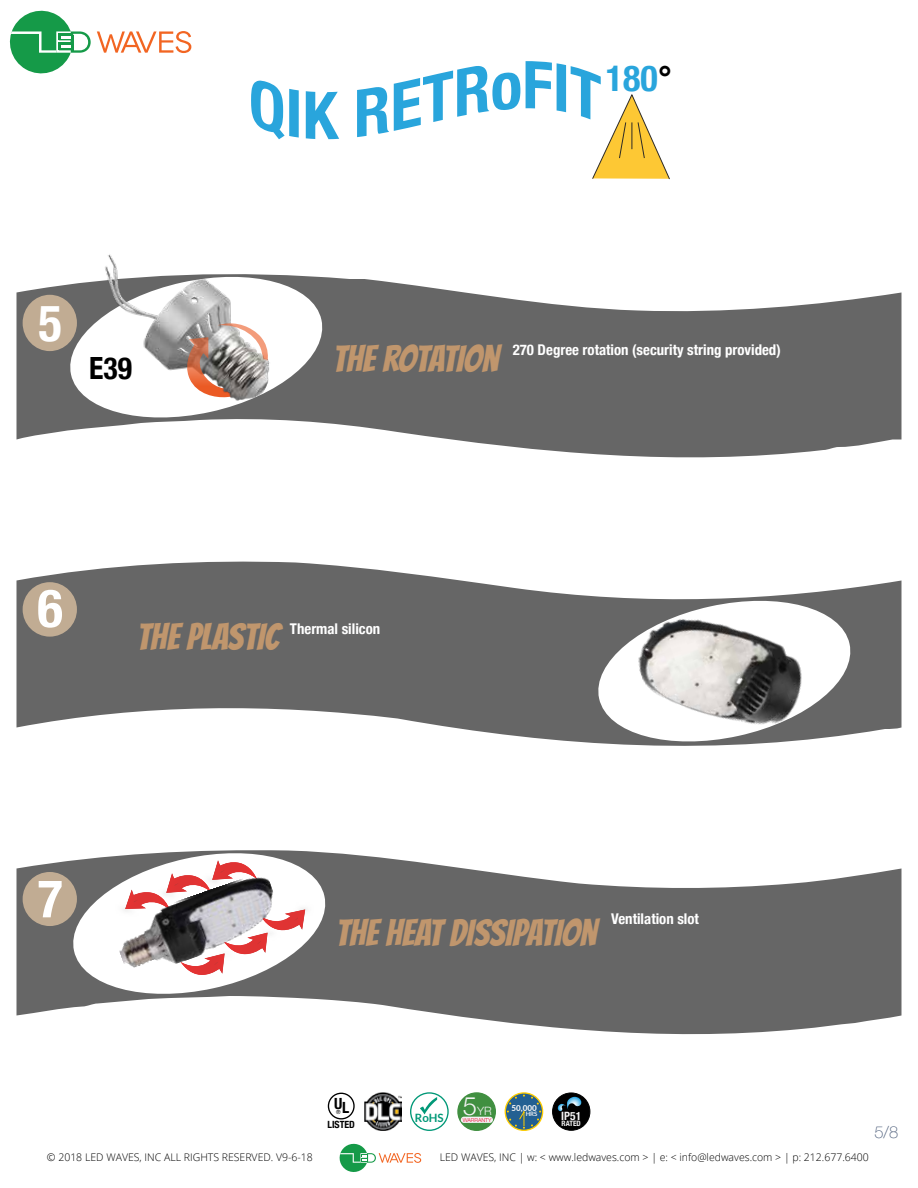
<style>
.page{position:relative;width:918px;height:1188px;background:#fff}
.page>*{position:absolute;margin:0;border:0;box-sizing:border-box;transform-origin:0 0}
.t1{font:700 condensed 52.8px "Helvetica Neue";color:#fff}
.t2{font:700 condensed 52.35px "Helvetica Neue";color:#fff}
.t3{font:700 condensed 50.7px "Helvetica Neue";color:#fff;scale:.96 1}
.t4{font:37.05px "Bangers";color:#c0966d}
.t5{font:700 condensed 36px "Helvetica Neue";color:#29a5dc}
.t6{font:700 condensed 30.6px "Helvetica Neue";color:#000}
.t7{font:300 25.5px "Helvetica Neue";color:#f3f3f3}
.t8{font:100 16.5px "Helvetica Neue";color:#4a5b78}
.t9{font:700 condensed 15.45px "Helvetica Neue";color:#000}
.t10{font:700 condensed 14.85px "Helvetica Neue";color:#fff}
.t11{font:700 11.4px "Lato";color:#009877}
.t12{font:700 condensed 11.4px "Helvetica Neue";color:#f3f3f3}
.t13{font:300 11.4px "Helvetica Neue";color:#f3f3f3}
.t14{font:300 10.5px "Open Sans";color:#000}
.t15{font:700 condensed 9.9px "Helvetica Neue";color:#000}
.t16{font:800 8.1px "Lato";color:#f3f3f3}
.t17{font:700 condensed 7.35px "Helvetica Neue";color:#f3f3f3}
.t18{font:700 6px "Lato";color:#f3f3f3}
.t19{font:5.55px "Helvetica Neue";color:#000}
.t20{font:300 5.4px "Helvetica Neue";color:#ea0029}
.s1{color:#000}
</style>
<div class="page">
<svg style="left:16px;top:277px;width:886px;height:181px;fill:#666"></svg>
<div style="left:23px;top:295px;width:54px;height:56px;background:#c1ac93;border-radius:50%"></div>
<svg style="left:63px;top:267px;width:266px;height:160px"></svg>
<img style="left:217px;top:352px;width:64px;height:50px">
<svg style="left:16px;top:561px;width:886px;height:182px;fill:#666"></svg>
<svg style="left:849px;top:591px;width:8px;height:152px"></svg>
<div style="left:23px;top:582px;width:54px;height:55px;background:#c1ac93;border-radius:50%"></div>
<img style="left:585px;top:563px;width:264px;height:183px">
<svg style="left:16px;top:856px;width:886px;height:179px;fill:#666"></svg>
<div style="left:23px;top:872px;width:54px;height:54px;background:#c1ac93;border-radius:50%"></div>
<img style="left:60px;top:856px;width:6px;height:112px">
<div style="left:332px;top:853px;width:38px;height:115px;background:#666"></div>
<img style="left:158px;top:1003px;width:133px;height:8px">
<svg style="left:66px;top:850px;width:266px;height:153px"></svg>
<img style="left:110px;top:870px;width:175px;height:110px">
<svg style="left:251px;top:80px;width:48px;height:59px"></svg>
<svg style="left:306px;top:91px;width:33px;height:48px"></svg>
<svg style="left:357px;top:66px;width:163px;height:71px"></svg>
<svg style="left:97px;top:31px;width:94px;height:22px"></svg>
<svg style="left:9px;top:10px;width:82px;height:64px"></svg>
<svg style="left:526px;top:61px;width:144px;height:119px"></svg>
<div style="left:410px;top:1092px;width:39px;height:39px;border:1px solid #009877;border-radius:50%"></div>
<svg style="left:420px;top:1097px;width:17px;height:17px"></svg>
<div style="left:505px;top:1093px;width:38px;height:37px;background:#236092;border-radius:50%"></div>
<div style="left:505px;top:1092px;width:38px;height:39px;border:1px solid #ffcd00;border-radius:50%"></div>
<svg style="left:531px;top:1097px;width:8px;height:8px"></svg>
<svg style="left:531px;top:1119px;width:8px;height:7px"></svg>
<svg style="left:509px;top:1097px;width:8px;height:7px"></svg>
<svg style="left:507px;top:1111px;width:18px;height:18px"></svg>
<div style="left:328px;top:1093px;width:27px;height:27px;border:1px solid #000;border-radius:50%"></div>
<div style="left:553px;top:1093px;width:37px;height:37px;background:#000;border-radius:50%"></div>
<div style="left:552px;top:1093px;width:38px;height:37px;border:1px solid #000;border-radius:50%"></div>
<svg style="left:557px;top:1097px;width:24px;height:15px"></svg>
<div style="left:458px;top:1093px;width:37px;height:37px;background:#408f40;border-radius:50%"></div>
<div style="left:457px;top:1092px;width:39px;height:39px;border:1px solid #408f40;border-radius:50%"></div>
<div style="left:461px;top:1117px;width:32px;height:6px;background:#f3f3f3;border-radius:3px"></div>
<img style="left:364px;top:1093px;width:38px;height:37px">
<svg style="left:339px;top:1144px;width:82px;height:28px"></svg>
<h3 class="t5" style="left:606px;top:48px;width:68px">180<span class="s1">°</span></h3>
<h3 class="t3" style="left:38px;top:281px;width:26px">5</h3>
<h3 class="t6" style="left:89px;top:343px;width:44px">E39</h3>
<h3 class="t4" style="left:333px;top:331px;width:167px">THE ROTATION</h3>
<h3 class="t10" style="left:513px;top:337px;width:269px">270 Degree rotation (security string provided)</h3>
<h1 class="t1" style="left:38px;top:564px;width:27px">6</h1>
<h3 class="t4" style="left:137px;top:609px;width:144px">THE PLASTIC</h3>
<h3 class="t10" style="left:290px;top:616px;width:92px">Thermal silicon</h3>
<h2 class="t2" style="left:38px;top:855px;width:27px">7</h2>
<h3 class="t4" style="left:336px;top:905px;width:262px">THE HEAT DISSIPATION</h3>
<h3 class="t10" style="left:611px;top:906px;width:89px">Ventilation slot</h3>
<p class="t14" style="left:47px;top:1150px;width:268px">© 2018 LED WAVES, INC ALL RIGHTS RESERVED. V9-6-18</p>
<h3 class="t9" style="left:334px;top:1091px;width:10px">U</h3>
<p class="t19" style="left:336px;top:1108px;width:6px">®</p>
<h3 class="t9" style="left:342px;top:1094px;width:9px">L</h3>
<p class="t15" style="left:327px;top:1116px;width:29px">LISTED</p>
<h3 class="t7" style="left:463px;top:1086px;width:16px">5</h3>
<p class="t13" style="left:477px;top:1102px;width:16px">YR</p>
<p class="t20" style="left:463px;top:1115px;width:30px">WARRANTY</p>
<p class="t14" style="left:440px;top:1150px;width:431px">LED WAVES, INC | w: &lt; www.ledwaves.com &gt; | e: &lt; info@ledwaves.com &gt; | p: 212.677.6400</p>
<p class="t16" style="left:512px;top:1102px;width:27px">50,000</p>
<p class="t18" style="left:526px;top:1110px;width:13px">HRS</p>
<p class="t12" style="left:561px;top:1106px;width:21px">IP51</p>
<p class="t17" style="left:562px;top:1117px;width:21px">RATED</p>
<p class="t11" style="left:415px;top:1111px;width:30px">RoHS</p>
<h3 class="t8" style="left:874px;top:1120px;width:25px">5/8</h3>
</div>
